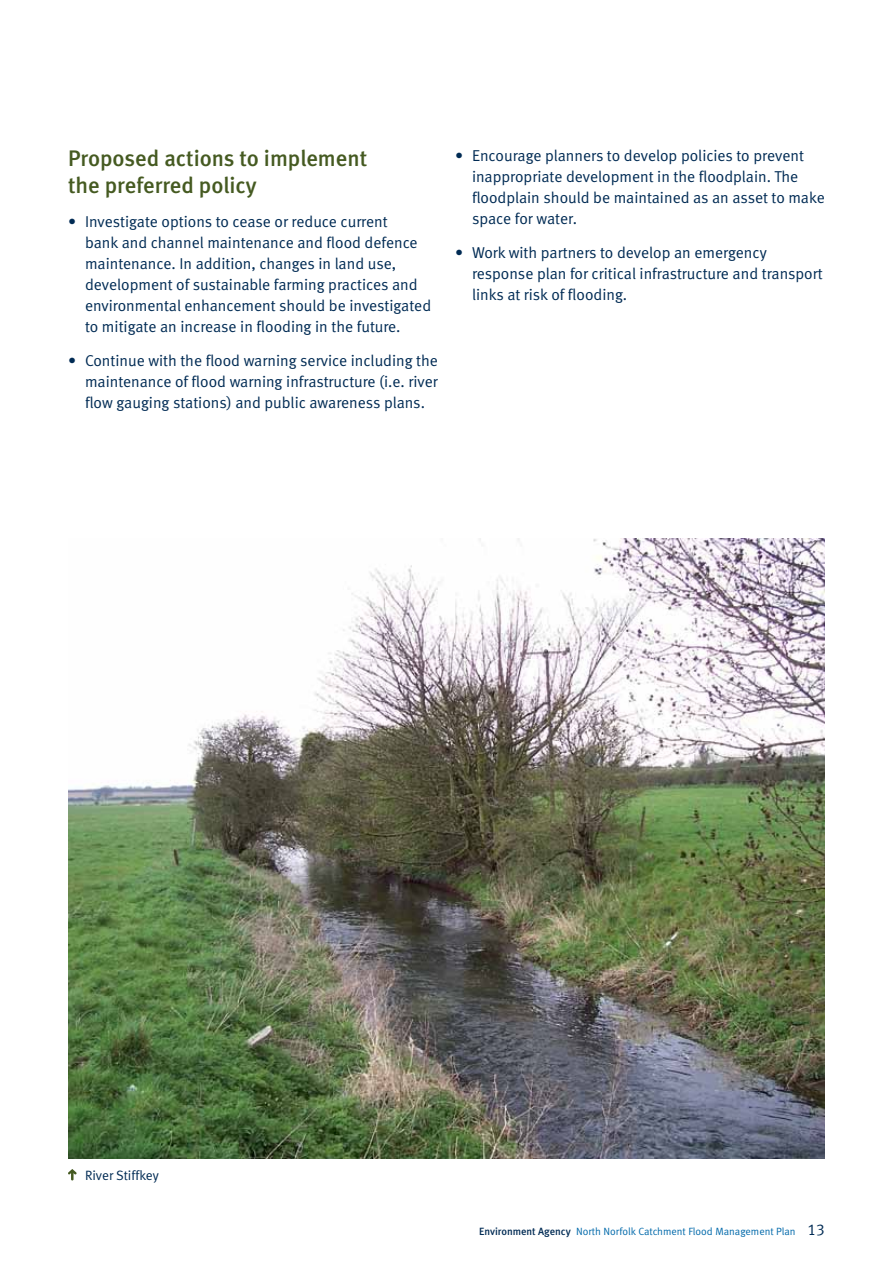
<style>
.page{position:relative;width:893px;height:1263px;background:#fff}
.page>*{position:absolute;margin:0;border:0;box-sizing:border-box;transform-origin:0 0}
.t1{font:500 22.5px/27px "EA Meta";color:#455a21}
.t2{font:15.75px/21px "EA Meta Normal";color:#002b54}
.t3{font:13.5px "EA Meta Normal";color:#002b54}
.t4{font:10.5px "EA Meta Normal";color:#0069aa}
.s1{font-family:"EA Meta";font-weight:500;color:#002b54}
.s2{font-size:15.75px;color:#002b54}
</style>
<div class="page">
<svg style="left:68px;top:1169px;width:9px;height:11px"></svg>
<img style="left:68px;top:538px;width:757px;height:621px">
<h1 class="t1" style="left:68px;top:145px;width:301px">Proposed actions to implement the preferred policy</h1>
<p class="t2" style="left:85px;top:211px;width:348px;text-indent:-17px">• Investigate options to cease or reduce current<br>bank and channel maintenance and flood defence maintenance. In addition, changes in land use, development of sustainable farming practices and environmental enhancement should be investigated to mitigate an increase in flooding in the future.</p>
<p class="t2" style="left:85px;top:350px;width:354px;text-align:justify;text-indent:-17px">• Continue with the flood warning service including the maintenance of flood warning infrastructure (i.e. river flow gauging stations) and public awareness plans.</p>
<p class="t2" style="left:472px;top:145px;width:354px;text-indent:-17px">• Encourage planners to develop policies to prevent inappropriate development in the floodplain. The floodplain should be maintained as an asset to make space for water.</p>
<p class="t2" style="left:472px;top:242px;width:352px;text-indent:-17px">• Work with partners to develop an emergency response plan for critical infrastructure and transport links at risk of flooding.</p>
<p class="t3" style="left:85px;top:1167px;width:75px">River Stiffkey</p>
<p class="t4" style="left:479px;top:1225px;width:347px"><span class="s1">Environment Agency</span> North Norfolk Catchment Flood Management Plan <span class="s2">13</span></p>
</div>
